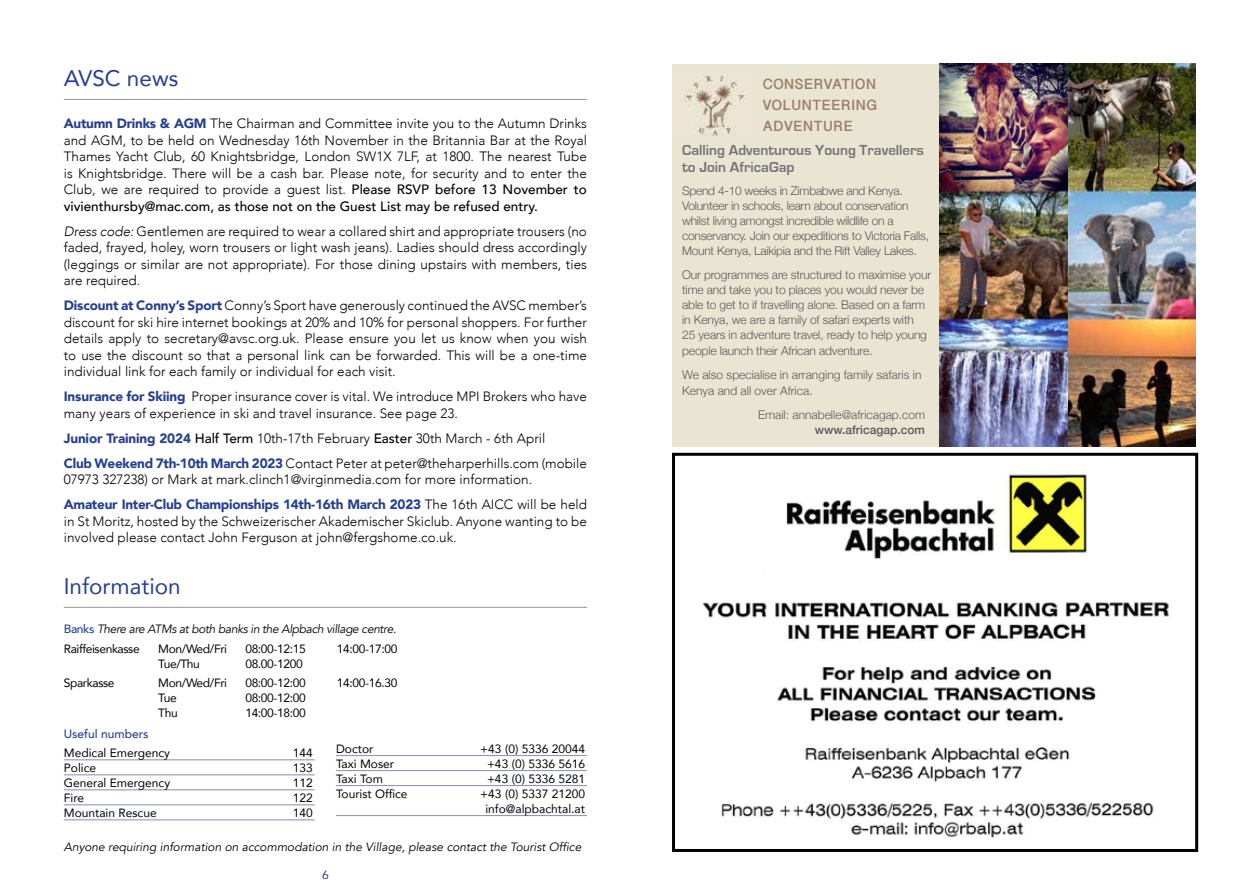
<style>
.page{position:relative;width:1259px;height:893px;background:#fff}
.page>*{position:absolute;margin:0;border:0;box-sizing:border-box;transform-origin:0 0}
.t1{font:22.5px "Avenir";color:#25408f}
.t2{font:700 15px/16.5px "Eurostile";color:#737577}
.t3{font:700 15px/21px "Kannada Sangam MN";color:#9d806b;text-align:justify}
.t4{font:300 13.5px/16.5px "Avenir";color:#000}
.t5{font:300 12px/15px "Helvetica Neue";letter-spacing:-.01em;color:#58595b}
.t6{font:12px/15px "Avenir";color:#000;text-align:center}
.t7{font:italic 12px "Avenir";color:#000}
.t8{font:italic 12px/19.2px "Avenir";letter-spacing:-.03em;color:#000}
.t9{font:12px "Avenir";letter-spacing:-.03em;color:#000}
.t10{font:500 12px "Helvetica Neue";color:#58595b}
.t11{font:500 12px "Avenir";color:#25408f}
.t12{font:12px "Avenir";color:#25408f}
.s1{font-weight:900;color:#25408f}
.s2{font-weight:500}
.s3{font-style:italic}
.s4{font-weight:500;font-style:normal;color:#25408f}
.s5{font-style:normal}
</style>
<div class="page">
<hr style="left:64px;top:99px;width:523px;height:1px;background:#939598">
<hr style="left:64px;top:759px;width:251px;height:1px;background:#8889ba">
<hr style="left:64px;top:774px;width:251px;height:1px;background:#8889ba">
<hr style="left:64px;top:789px;width:251px;height:1px;background:#8889ba">
<hr style="left:64px;top:804px;width:251px;height:1px;background:#8889ba">
<hr style="left:64px;top:819px;width:251px;height:1px;background:#8889ba">
<hr style="left:336px;top:755px;width:251px;height:1px;background:#8889ba">
<hr style="left:336px;top:770px;width:251px;height:1px;background:#8889ba">
<hr style="left:336px;top:785px;width:251px;height:1px;background:#8889ba">
<hr style="left:336px;top:815px;width:251px;height:1px;background:#8889ba">
<hr style="left:64px;top:607px;width:523px;height:1px;background:#939598">
<img style="left:702px;top:474px;width:467px;height:364px">
<div style="left:672px;top:453px;width:526px;height:399px;border:3px solid #000"></div>
<div style="left:672px;top:64px;width:272px;height:382px;background:#eae5d2"></div>
<img style="left:1067px;top:64px;width:128px;height:382px">
<img style="left:940px;top:64px;width:127px;height:382px">
<img style="left:685px;top:74px;width:60px;height:62px">
<h1 class="t1" style="left:64px;top:60px;width:116px">AVSC news</h1>
<p class="t4" style="left:64px;top:115px;width:525px;text-align:justify"><span class="s1">Autumn Drinks &amp; AGM</span> The Chairman and Committee invite you to the Autumn Drinks and AGM, to be held on Wednesday 16th November in the Britannia Bar at the Royal Thames Yacht Club, 60 Knightsbridge, London SW1X 7LF, at 1800. The nearest Tube is Knightsbridge. There will be a cash bar. Please note, for security and to enter the Club, we are required to provide a guest list. <span class="s2">Please RSVP before 13 November to vivienthursby@mac.com, as those not on the Guest List may be refused entry.</span></p>
<p class="t4" style="left:64px;top:223px;width:525px;text-align:justify"><span class="s3">Dress code:</span> Gentlemen are required to wear a collared shirt and appropriate trousers (no faded, frayed, holey, worn trousers or light wash jeans). Ladies should dress accordingly (leggings or similar are not appropriate). For those dining upstairs with members, ties are required.</p>
<p class="t4" style="left:64px;top:297px;width:525px;text-align:justify"><span class="s1">Discount at Conny’s Sport</span> Conny’s Sport have generously continued the AVSC member’s discount for ski hire internet bookings at 20% and 10% for personal shoppers. For further details apply to secretary@avsc.org.uk. Please ensure you let us know when you wish to use the discount so that a personal link can be forwarded. This will be a one-time individual link for each family or individual for each visit.</p>
<p class="t4" style="left:64px;top:388px;width:525px"><span class="s1">Insurance for Skiing</span> Proper insurance cover is vital. We introduce MPI Brokers who have many years of experience in ski and travel insurance. See page 23.</p>
<p class="t4" style="left:64px;top:426px;width:525px;line-height:25px"><span class="s1">Junior Training 2024</span> <span class="s2">Half Term</span> 10th-17th February <span class="s2">Easter</span> 30th March - 6th April<br><span class="s1">Club Weekend 7th-10th March 2023</span> Contact Peter at peter@theharperhills.com (mobile</p>
<p class="t4" style="left:64px;top:467px;width:525px;line-height:25px">07973 327238) or Mark at mark.clinch1@virginmedia.com for more information.<br><span class="s1">Amateur Inter-Club Championships 14th-16th March 2023</span> The 16th AICC will be held</p>
<p class="t4" style="left:64px;top:513px;width:525px">in St Moritz, hosted by the Schweizerischer Akademischer Skiclub. Anyone wanting to be involved please contact John Ferguson at john@fergshome.co.uk.</p>
<h1 class="t1" style="left:64px;top:568px;width:118px">Information</h1>
<p class="t8" style="left:64px;top:620px;width:334px"><span class="s4">Banks</span> There are ATMs at both banks in the Alpbach village centre.<br><span class="s5">Raiffeisenkasse</span></p>
<p class="t9" style="left:158px;top:639px;width:70px">Mon/Wed/Fri</p>
<p class="t6" style="left:245px;top:641px;width:62px">08:00-12:15</p>
<p class="t6" style="left:337px;top:641px;width:62px">14:00-17:00</p>
<p class="t6" style="left:158px;top:656px;width:43px">Tue/Thu</p>
<p class="t6" style="left:245px;top:656px;width:59px">08.00-1200</p>
<p class="t9" style="left:64px;top:673px;width:52px">Sparkasse</p>
<p class="t9" style="left:158px;top:673px;width:70px">Mon/Wed/Fri</p>
<p class="t6" style="left:245px;top:675px;width:62px">08:00-12:00</p>
<p class="t6" style="left:337px;top:675px;width:62px">14:00-16.30</p>
<p class="t6" style="left:158px;top:690px;width:20px">Tue</p>
<p class="t6" style="left:245px;top:690px;width:62px">08:00-12:00</p>
<p class="t6" style="left:158px;top:705px;width:21px">Thu</p>
<p class="t6" style="left:245px;top:705px;width:62px">14:00-18:00</p>
<p class="t11" style="left:64px;top:723px;width:86px">Useful numbers</p>
<p class="t6" style="left:64px;top:745px;width:108px">Medical Emergency</p>
<p class="t6" style="left:293px;top:745px;width:22px">144</p>
<p class="t6" style="left:64px;top:760px;width:34px">Police</p>
<p class="t6" style="left:293px;top:760px;width:22px">133</p>
<p class="t6" style="left:64px;top:775px;width:108px">General Emergency</p>
<p class="t6" style="left:293px;top:775px;width:22px">112</p>
<p class="t6" style="left:64px;top:790px;width:22px">Fire</p>
<p class="t6" style="left:293px;top:790px;width:22px">122</p>
<p class="t6" style="left:64px;top:805px;width:94px">Mountain Rescue</p>
<p class="t6" style="left:293px;top:805px;width:22px">140</p>
<p class="t6" style="left:336px;top:741px;width:39px">Doctor</p>
<p class="t6" style="left:480px;top:741px;width:106px">+43 (0) 5336 20044</p>
<p class="t6" style="left:336px;top:756px;width:60px">Taxi Moser</p>
<p class="t6" style="left:487px;top:756px;width:100px">+43 (0) 5336 5616</p>
<p class="t6" style="left:336px;top:771px;width:48px">Taxi Tom</p>
<p class="t6" style="left:487px;top:771px;width:100px">+43 (0) 5336 5281</p>
<p class="t6" style="left:336px;top:786px;width:73px">Tourist Office</p>
<p class="t6" style="left:480px;top:786px;width:106px">+43 (0) 5337 21200 info@alpbachtal.at</p>
<p class="t7" style="left:64px;top:839px;width:519px">Anyone requiring information on accommodation in the Village, please contact the Tourist Office</p>
<p class="t12" style="left:322px;top:866px;width:8px">6</p>
<p class="t3" style="left:762px;top:73px;width:116px">CONSERVATION VOLUNTEERING ADVENTURE</p>
<p class="t2" style="left:682px;top:142px;width:243px">Calling Adventurous Young Travellers to Join AfricaGap</p>
<p class="t5" style="left:682px;top:182px;width:248px">Spend 4-10 weeks in Zimbabwe and Kenya.<br>Volunteer in schools, learn about conservation whilst living amongst incredible wildlife on a conservancy. Join our expeditions to Victoria Falls, Mount Kenya, Laikipia and the Rift Valley Lakes.</p>
<p class="t5" style="left:682px;top:266px;width:251px">Our programmes are structured to maximise your time and take you to places you would never be able to get to if travelling alone. Based on a farm in Kenya, we are a family of safari experts with<br>25 years in adventure travel, ready to help young</p>
<p class="t5" style="left:682px;top:338px;width:241px;line-height:23.5px">people launch their African adventure.<br>We also specialise in arranging family safaris in</p>
<p class="t5" style="left:758px;top:378px;width:168px;line-height:23.5px;text-indent:-76px">Kenya and all over Africa.<br>Email: annabelle@africagap.com</p>
<p class="t10" style="left:815px;top:420px;width:112px">www.africagap.com</p>
</div>
